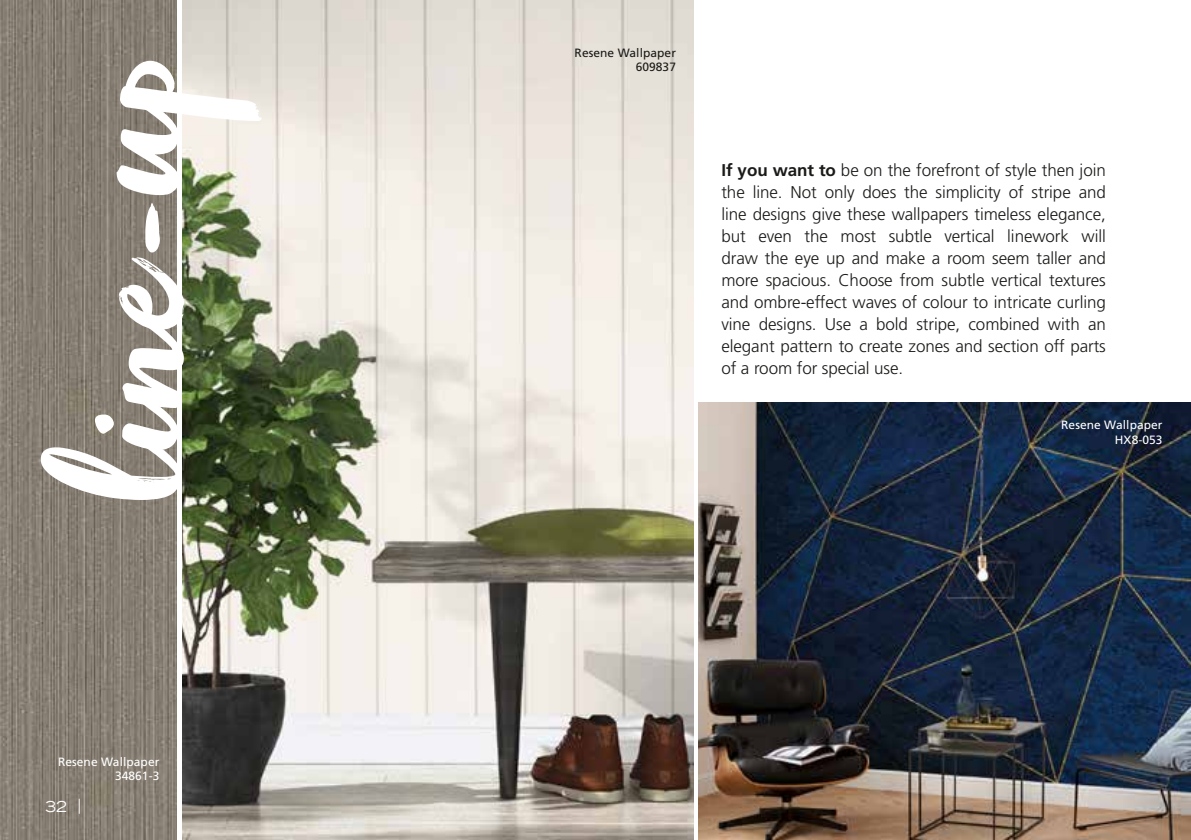
<style>
.page{position:relative;width:1191px;height:840px;background:#fff}
.page>*{position:absolute;margin:0;border:0;box-sizing:border-box;transform-origin:0 0}
.t1{font:191.8px "Zooja";color:#fff}
.t2{font:300 17px/22px "Frutiger";letter-spacing:-.005em;color:#1a1a18;text-align:justify}
.t3{font:expanded 15px "Trade Gothic LH";color:#fff}
.t4{font:12px/14.4px "Frutiger";letter-spacing:.005em;color:#fff;text-align:right}
.t5{font:12px/14.4px "Frutiger";letter-spacing:.005em;color:#1a1a18;text-align:right}
.s1{font-weight:700}
</style>
<div class="page">
<img style="left:0;top:0;width:177px;height:839px">
<img style="left:182px;top:0;width:511px;height:839px">
<img style="left:698px;top:402px;width:493px;height:437px">
<h1 class="t1" style="left:32px;top:508px;width:450px;rotate:-90deg">line-up</h1>
<p class="t4" style="left:58px;top:753px;width:103px">Resene Wallpaper<br>34861-3</p>
<p class="t3" style="left:45px;top:796px;width:37px">32 |</p>
<p class="t5" style="left:574px;top:45px;width:103px">Resene Wallpaper<br>609837</p>
<p class="t2" style="left:721px;top:159px;width:386px"><span class="s1">If you want to</span> be on the forefront of style then join the line. Not only does the simplicity of stripe and line designs give these wallpapers timeless elegance, but even the most subtle vertical linework will draw the eye up and make a room seem taller and more spacious. Choose from subtle vertical textures and ombre-effect waves of colour to intricate curling vine designs. Use a bold stripe, combined with an elegant pattern to create zones and section off parts of a room for special use.</p>
<p class="t4" style="left:1061px;top:417px;width:103px">Resene Wallpaper<br>HX8-053</p>
</div>
